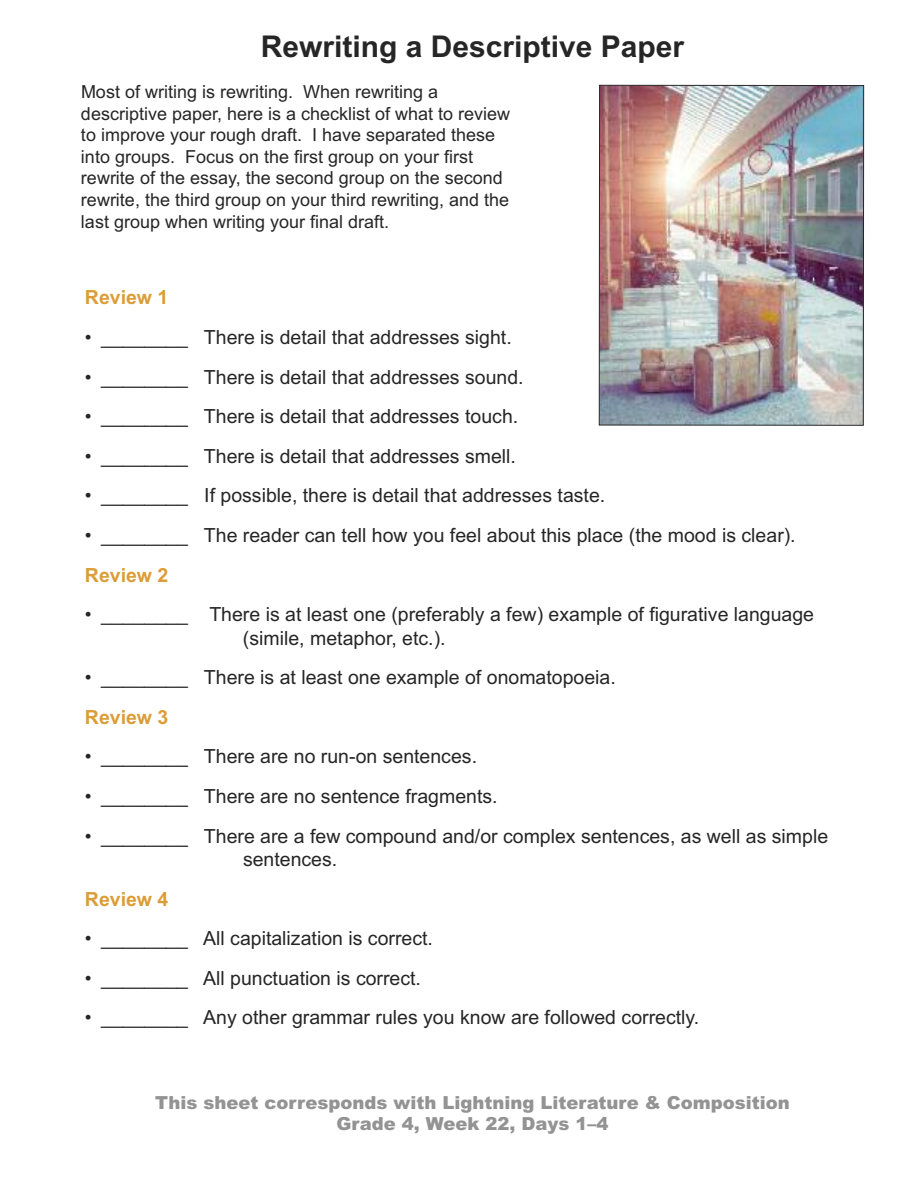
<style>
.page{position:relative;width:918px;height:1188px;background:#fff}
.page>*{position:absolute;margin:0;border:0;box-sizing:border-box;transform-origin:0 0}
.t1{font:700 30px "Arial";color:#272627}
.t2{font:19.5px/23.4px "Arial";color:#272627}
.t3{font:700 19.5px "Arial";color:#dc9d37}
.t4{font:18px/21.6px "Arial";color:#272627}
.t5{font:900 18px/21.6px "Arial";color:#939393;text-align:center}
</style>
<div class="page">
<img style="left:601px;top:87px;width:261px;height:337px">
<div style="left:599px;top:85px;width:265px;height:341px;border:1px solid #272627"></div>
<h1 class="t1" style="left:261px;top:29px;width:425px">Rewriting a Descriptive Paper</h1>
<p class="t4" style="left:81px;top:81px;width:431px">Most of writing is rewriting. When rewriting a descriptive paper, here is a checklist of what to review to improve your rough draft. I have separated these into groups. Focus on the first group on your first rewrite of the essay, the second group on the second rewrite, the third group on your third rewriting, and the last group when writing your final draft.</p>
<p class="t3" style="left:85px;top:286px;width:85px">Review 1</p>
<p class="t2" style="left:85px;top:326px;width:428px">• ________ There is detail that addresses sight.</p>
<p class="t2" style="left:85px;top:365px;width:440px">• ________ There is detail that addresses sound.</p>
<p class="t2" style="left:85px;top:405px;width:435px">• ________ There is detail that addresses touch.</p>
<p class="t2" style="left:85px;top:444px;width:433px">• ________ There is detail that addresses smell.</p>
<p class="t2" style="left:85px;top:484px;width:522px">• ________ If possible, there is detail that addresses taste.</p>
<p class="t2" style="left:85px;top:524px;width:712px">• ________ The reader can tell how you feel about this place (the mood is clear).</p>
<p class="t3" style="left:85px;top:564px;width:85px">Review 2</p>
<p class="t2" style="left:243px;top:603px;width:573px;text-indent:-158px">• ________ There is at least one (preferably a few) example of figurative language (simile, metaphor, etc.).</p>
<p class="t2" style="left:85px;top:666px;width:532px">• ________ There is at least one example of onomatopoeia.</p>
<p class="t3" style="left:85px;top:706px;width:85px">Review 3</p>
<p class="t2" style="left:85px;top:745px;width:394px">• ________ There are no run-on sentences.</p>
<p class="t2" style="left:85px;top:785px;width:414px">• ________ There are no sentence fragments.</p>
<p class="t2" style="left:243px;top:824px;width:587px;text-indent:-158px">• ________ There are a few compound and/or complex sentences, as well as simple sentences.</p>
<p class="t3" style="left:85px;top:888px;width:85px">Review 4</p>
<p class="t2" style="left:85px;top:927px;width:350px">• ________ All capitalization is correct.</p>
<p class="t2" style="left:85px;top:966px;width:338px">• ________ All punctuation is correct.</p>
<p class="t2" style="left:85px;top:1006px;width:616px">• ________ Any other grammar rules you know are followed correctly.</p>
<p class="t5" style="left:155px;top:1092px;width:636px">This sheet corresponds with Lightning Literature &amp; Composition<br>Grade 4, Week 22, Days 1–4</p>
</div>
